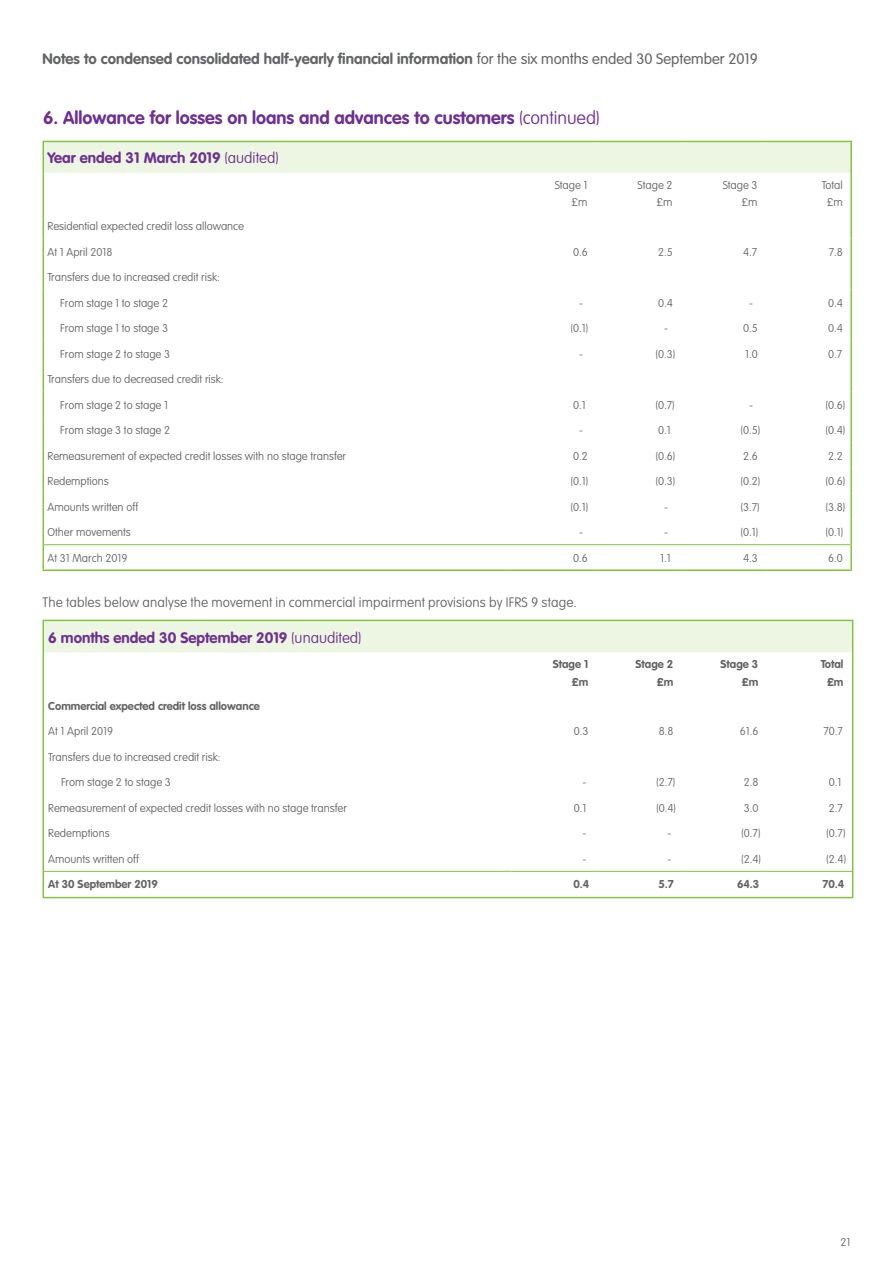
<style>
.page{position:relative;width:893px;height:1263px;background:#fff}
.page>*{position:absolute;margin:0;border:0;box-sizing:border-box;transform-origin:0 0}
.t1{font:700 18px "VAG Rounded Std";color:#6e2f92}
.t2{font:700 15px "VAG Rounded Std";color:#636466}
.t3{font:700 15px "VAG Rounded Std";color:#6e2f92}
.t4{font:100 13.5px "VAG Rounded Std";letter-spacing:.01em;color:#636466}
.t5{font:100 11.25px "VAG Rounded Std";color:#636466}
.t6{font:700 11.25px "VAG Rounded Std";color:#636466}
.s1{font-weight:300}
.s2{font-weight:100}
</style>
<div class="page">
<hr style="left:766px;top:141px;width:86px;height:1px;background:#82c341">
<hr style="left:850px;top:142px;width:2px;height:31px;background:#82c341">
<hr style="left:850px;top:173px;width:2px;height:20px;background:#82c341">
<hr style="left:850px;top:193px;width:2px;height:20px;background:#82c341">
<hr style="left:850px;top:213px;width:2px;height:26px;background:#82c341">
<hr style="left:850px;top:239px;width:2px;height:25px;background:#82c341">
<hr style="left:850px;top:264px;width:2px;height:26px;background:#82c341">
<hr style="left:850px;top:290px;width:2px;height:25px;background:#82c341">
<hr style="left:850px;top:315px;width:2px;height:26px;background:#82c341">
<hr style="left:850px;top:341px;width:2px;height:25px;background:#82c341">
<hr style="left:850px;top:366px;width:2px;height:26px;background:#82c341">
<hr style="left:850px;top:392px;width:2px;height:25px;background:#82c341">
<hr style="left:850px;top:417px;width:2px;height:26px;background:#82c341">
<hr style="left:850px;top:443px;width:2px;height:25px;background:#82c341">
<hr style="left:850px;top:468px;width:2px;height:26px;background:#82c341">
<hr style="left:850px;top:494px;width:2px;height:25px;background:#82c341">
<hr style="left:850px;top:519px;width:2px;height:26px;background:#82c341">
<svg style="left:43px;top:141px;width:808px;height:428px"></svg>
<hr style="left:850px;top:545px;width:2px;height:24px;background:#82c341">
<hr style="left:43px;top:569px;width:468px;height:2px;background:#82c341">
<hr style="left:511px;top:569px;width:85px;height:2px;background:#82c341">
<hr style="left:596px;top:569px;width:85px;height:2px;background:#82c341">
<hr style="left:681px;top:569px;width:85px;height:2px;background:#82c341">
<hr style="left:766px;top:569px;width:86px;height:2px;background:#82c341">
<hr style="left:44px;top:544px;width:467px;height:1px;background:#82c341">
<hr style="left:511px;top:544px;width:85px;height:1px;background:#82c341">
<hr style="left:596px;top:544px;width:85px;height:1px;background:#82c341">
<hr style="left:681px;top:544px;width:85px;height:1px;background:#82c341">
<hr style="left:766px;top:544px;width:84px;height:1px;background:#82c341">
<div style="left:46px;top:623px;width:804px;height:30px;background:#ecf6e2"></div>
<svg style="left:46px;top:870px;width:466px;height:1px"></svg>
<svg style="left:512px;top:870px;width:338px;height:1px"></svg>
<hr style="left:44px;top:871px;width:468px;height:1px;background:#82c341">
<hr style="left:512px;top:871px;width:85px;height:1px;background:#82c341">
<hr style="left:597px;top:871px;width:85px;height:1px;background:#82c341">
<hr style="left:682px;top:871px;width:85px;height:1px;background:#82c341">
<hr style="left:767px;top:871px;width:85px;height:1px;background:#82c341">
<div style="left:43px;top:620px;width:810px;height:278px;border:2px solid #82c341"></div>
<h2 class="t2" style="left:43px;top:50px;width:717px">Notes to condensed consolidated half-yearly financial information <span class="s1">for the six months ended 30 September 2019</span></h2>
<h1 class="t1" style="left:43px;top:108px;width:558px">6. Allowance for losses on loans and advances to customers <span class="s2">(continued)</span></h1>
<h2 class="t3" style="left:48px;top:149px;width:232px">Year ended 31 March 2019 <span class="s2">(audited)</span></h2>
<p class="t5" style="left:555px;top:178px;width:34px">Stage 1</p>
<p class="t5" style="left:638px;top:178px;width:36px">Stage 2</p>
<p class="t5" style="left:723px;top:178px;width:36px">Stage 3</p>
<p class="t5" style="left:822px;top:178px;width:23px">Total</p>
<p class="t5" style="left:571px;top:195px;width:18px">£m</p>
<p class="t5" style="left:657px;top:195px;width:18px">£m</p>
<p class="t5" style="left:742px;top:195px;width:18px">£m</p>
<p class="t5" style="left:827px;top:195px;width:18px">£m</p>
<p class="t5" style="left:48px;top:220px;width:198px">Residential expected credit loss allowance</p>
<p class="t5" style="left:48px;top:245px;width:66px">At 1 April 2018</p>
<p class="t5" style="left:573px;top:245px;width:16px">0.6</p>
<p class="t5" style="left:658px;top:245px;width:16px">2.5</p>
<p class="t5" style="left:743px;top:245px;width:16px">4.7</p>
<p class="t5" style="left:829px;top:245px;width:16px">7.8</p>
<p class="t5" style="left:48px;top:271px;width:174px">Transfers due to increased credit risk:</p>
<p class="t5" style="left:60px;top:296px;width:109px">From stage 1 to stage 2</p>
<p class="t5" style="left:579px;top:296px;width:5px">-</p>
<p class="t5" style="left:658px;top:296px;width:16px">0.4</p>
<p class="t5" style="left:749px;top:296px;width:5px">-</p>
<p class="t5" style="left:828px;top:296px;width:16px">0.4</p>
<p class="t5" style="left:60px;top:322px;width:109px">From stage 1 to stage 3</p>
<p class="t5" style="left:571px;top:322px;width:19px">(0.1)</p>
<p class="t5" style="left:664px;top:322px;width:5px">-</p>
<p class="t5" style="left:743px;top:322px;width:16px">0.5</p>
<p class="t5" style="left:828px;top:322px;width:16px">0.4</p>
<p class="t5" style="left:60px;top:347px;width:111px">From stage 2 to stage 3</p>
<p class="t5" style="left:579px;top:347px;width:5px">-</p>
<p class="t5" style="left:656px;top:347px;width:21px">(0.3)</p>
<p class="t5" style="left:745px;top:347px;width:14px">1.0</p>
<p class="t5" style="left:828px;top:347px;width:16px">0.7</p>
<p class="t5" style="left:48px;top:373px;width:177px">Transfers due to decreased credit risk:</p>
<p class="t5" style="left:60px;top:398px;width:109px">From stage 2 to stage 1</p>
<p class="t5" style="left:573px;top:398px;width:14px">0.1</p>
<p class="t5" style="left:656px;top:398px;width:20px">(0.7)</p>
<p class="t5" style="left:749px;top:398px;width:5px">-</p>
<p class="t5" style="left:826px;top:398px;width:21px">(0.6)</p>
<p class="t5" style="left:60px;top:424px;width:111px">From stage 3 to stage 2</p>
<p class="t5" style="left:579px;top:424px;width:5px">-</p>
<p class="t5" style="left:658px;top:424px;width:14px">0.1</p>
<p class="t5" style="left:741px;top:424px;width:21px">(0.5)</p>
<p class="t5" style="left:826px;top:424px;width:21px">(0.4)</p>
<p class="t5" style="left:48px;top:449px;width:300px">Remeasurement of expected credit losses with no stage transfer</p>
<p class="t5" style="left:573px;top:449px;width:16px">0.2</p>
<p class="t5" style="left:656px;top:449px;width:21px">(0.6)</p>
<p class="t5" style="left:743px;top:449px;width:16px">2.6</p>
<p class="t5" style="left:828px;top:449px;width:16px">2.2</p>
<p class="t5" style="left:48px;top:475px;width:63px">Redemptions</p>
<p class="t5" style="left:571px;top:475px;width:19px">(0.1)</p>
<p class="t5" style="left:656px;top:475px;width:21px">(0.3)</p>
<p class="t5" style="left:741px;top:475px;width:21px">(0.2)</p>
<p class="t5" style="left:826px;top:475px;width:21px">(0.6)</p>
<p class="t5" style="left:48px;top:500px;width:92px">Amounts written off</p>
<p class="t5" style="left:571px;top:500px;width:19px">(0.1)</p>
<p class="t5" style="left:664px;top:500px;width:5px">-</p>
<p class="t5" style="left:741px;top:500px;width:20px">(3.7)</p>
<p class="t5" style="left:826px;top:500px;width:21px">(3.8)</p>
<p class="t5" style="left:48px;top:526px;width:85px">Other movements</p>
<p class="t5" style="left:579px;top:526px;width:5px">-</p>
<p class="t5" style="left:664px;top:526px;width:5px">-</p>
<p class="t5" style="left:741px;top:526px;width:19px">(0.1)</p>
<p class="t5" style="left:826px;top:526px;width:19px">(0.1)</p>
<p class="t5" style="left:48px;top:551px;width:81px">At 31 March 2019</p>
<p class="t5" style="left:573px;top:551px;width:16px">0.6</p>
<p class="t5" style="left:660px;top:551px;width:12px">1.1</p>
<p class="t5" style="left:743px;top:551px;width:16px">4.3</p>
<p class="t5" style="left:828px;top:551px;width:16px">6.0</p>
<p class="t4" style="left:43px;top:594px;width:536px">The tables below analyse the movement in commercial impairment provisions by IFRS 9 stage.</p>
<h2 class="t3" style="left:48px;top:628px;width:314px">6 months ended 30 September 2019 <span class="s2">(unaudited)</span></h2>
<p class="t6" style="left:553px;top:658px;width:37px">Stage 1</p>
<p class="t6" style="left:636px;top:658px;width:39px">Stage 2</p>
<p class="t6" style="left:721px;top:658px;width:39px">Stage 3</p>
<p class="t6" style="left:821px;top:658px;width:24px">Total</p>
<p class="t6" style="left:572px;top:675px;width:18px">£m</p>
<p class="t6" style="left:657px;top:675px;width:18px">£m</p>
<p class="t6" style="left:742px;top:675px;width:18px">£m</p>
<p class="t6" style="left:827px;top:675px;width:18px">£m</p>
<p class="t6" style="left:48px;top:699px;width:213px">Commercial expected credit loss allowance</p>
<p class="t5" style="left:48px;top:725px;width:66px">At 1 April 2019</p>
<p class="t5" style="left:574px;top:725px;width:16px">0.3</p>
<p class="t5" style="left:659px;top:725px;width:16px">8.8</p>
<p class="t5" style="left:740px;top:725px;width:20px">61.6</p>
<p class="t5" style="left:823px;top:725px;width:21px">70.7</p>
<p class="t5" style="left:48px;top:750px;width:174px">Transfers due to increased credit risk:</p>
<p class="t5" style="left:61px;top:776px;width:111px">From stage 2 to stage 3</p>
<p class="t5" style="left:582px;top:776px;width:5px">-</p>
<p class="t5" style="left:656px;top:776px;width:20px">(2.7)</p>
<p class="t5" style="left:744px;top:776px;width:16px">2.8</p>
<p class="t5" style="left:829px;top:776px;width:14px">0.1</p>
<p class="t5" style="left:48px;top:801px;width:300px">Remeasurement of expected credit losses with no stage transfer</p>
<p class="t5" style="left:574px;top:801px;width:14px">0.1</p>
<p class="t5" style="left:656px;top:801px;width:21px">(0.4)</p>
<p class="t5" style="left:744px;top:801px;width:16px">3.0</p>
<p class="t5" style="left:829px;top:801px;width:16px">2.7</p>
<p class="t5" style="left:48px;top:827px;width:63px">Redemptions</p>
<p class="t5" style="left:582px;top:827px;width:5px">-</p>
<p class="t5" style="left:668px;top:827px;width:5px">-</p>
<p class="t5" style="left:742px;top:827px;width:20px">(0.7)</p>
<p class="t5" style="left:827px;top:827px;width:20px">(0.7)</p>
<p class="t5" style="left:48px;top:852px;width:92px">Amounts written off</p>
<p class="t5" style="left:582px;top:852px;width:5px">-</p>
<p class="t5" style="left:668px;top:852px;width:5px">-</p>
<p class="t5" style="left:742px;top:852px;width:21px">(2.4)</p>
<p class="t5" style="left:827px;top:852px;width:21px">(2.4)</p>
<p class="t6" style="left:48px;top:878px;width:111px">At 30 September 2019</p>
<p class="t6" style="left:573px;top:878px;width:17px">0.4</p>
<p class="t6" style="left:658px;top:878px;width:17px">5.7</p>
<p class="t6" style="left:737px;top:878px;width:24px">64.3</p>
<p class="t6" style="left:822px;top:878px;width:23px">70.4</p>
<p class="t5" style="left:840px;top:1236px;width:11px">21</p>
</div>
